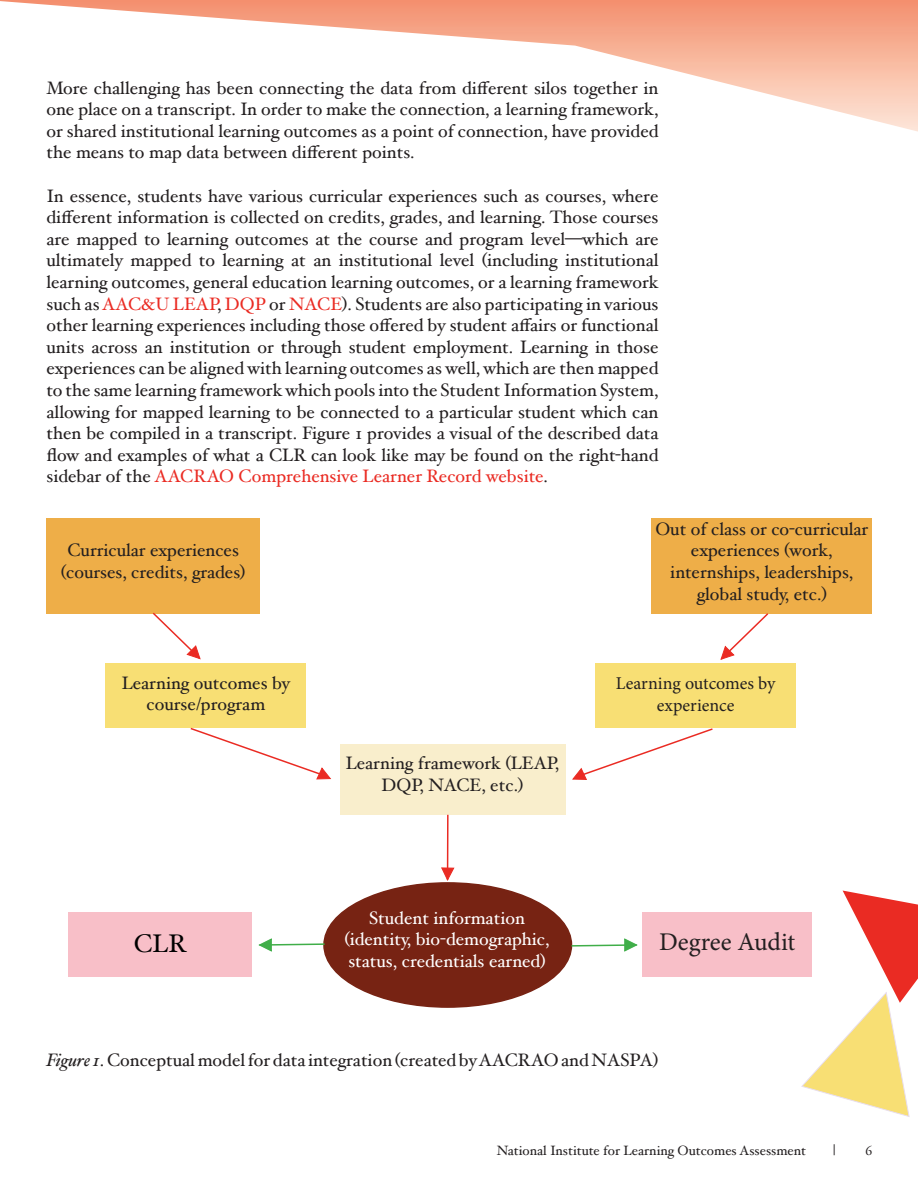
<style>
.page{position:relative;width:918px;height:1188px;background:#fff}
.page>*{position:absolute;margin:0;border:0;box-sizing:border-box;transform-origin:0 0}
.t1{font:25.5px "Minion Pro";color:#231f20}
.t2{font:25.5px "Hoefler Text";color:#000}
.t3{font:18px/21.6px "Hoefler Text";color:#231f20;text-align:center}
.t4{font:18px/21.6px "Hoefler Text";color:#fff;text-align:center}
.t5{font:18px/21.6px "Minion Pro";color:#231f20;text-align:center}
.t6{font:15px "Hoefler Text";color:#231f20}
.t7{font:13.5px "Hoefler Text";color:#231f20}
.t8{font:13.5px "Adobe Garamond Pro";color:#231f20}
.s1{color:#ea2b23}
.s2{font-style:italic}
</style>
<div class="page">
<svg style="left:0;top:0;width:918px;height:132px"></svg>
<svg style="left:801px;top:891px;width:117px;height:226px"></svg>
<div style="left:46px;top:518px;width:214px;height:95px;background:#eeae48"></div>
<div style="left:652px;top:518px;width:220px;height:95px;background:#eeae48"></div>
<div style="left:596px;top:663px;width:200px;height:65px;background:#f8df74"></div>
<div style="left:106px;top:663px;width:200px;height:65px;background:#f8df74"></div>
<div style="left:340px;top:745px;width:226px;height:70px;background:#f9eecc"></div>
<div style="left:68px;top:913px;width:184px;height:64px;background:#f8bfc8"></div>
<div style="left:643px;top:913px;width:169px;height:64px;background:#f8bfc8"></div>
<div style="left:324px;top:883px;width:248px;height:124px;background:#772313;border-radius:50%"></div>
<svg style="left:151px;top:612px;width:51px;height:48px"></svg>
<svg style="left:719px;top:613px;width:51px;height:47px"></svg>
<hr style="left:447px;top:815px;width:2px;height:65px;background:#ea2b23">
<svg style="left:441px;top:867px;width:13px;height:14px"></svg>
<svg style="left:571px;top:938px;width:67px;height:14px"></svg>
<svg style="left:258px;top:938px;width:67px;height:14px"></svg>
<svg style="left:190px;top:727px;width:141px;height:52px"></svg>
<svg style="left:572px;top:727px;width:141px;height:53px"></svg>
<p class="t3" style="left:46px;top:77px;width:614px;text-align:justify">More challenging has been connecting the data from different silos together in one place on a transcript. In order to make the connection, a learning framework, or shared institutional learning outcomes as a point of connection, have provided the means to map data between different points.</p>
<p class="t3" style="left:46px;top:185px;width:614px;text-align:justify">In essence, students have various curricular experiences such as courses, where different information is collected on credits, grades, and learning. Those courses are mapped to learning outcomes at the course and program level—which are ultimately mapped to learning at an institutional level (including institutional learning outcomes, general education learning outcomes, or a learning framework such as <span class="s1">AAC&amp;U LEAP</span>, <span class="s1">DQP</span> or <span class="s1">NACE</span>). Students are also participating in various other learning experiences including those offered by student affairs or functional units across an institution or through student employment. Learning in those experiences can be aligned with learning outcomes as well, which are then mapped to the same learning framework which pools into the Student Information System, allowing for mapped learning to be connected to a particular student which can then be compiled in a transcript. Figure 1 provides a visual of the described data flow and examples of what a CLR can look like may be found on the right-hand sidebar of the <span class="s1">AACRAO Comprehensive Learner Record website</span>.</p>
<p class="t3" style="left:61px;top:539px;width:186px">Curricular experiences (courses, credits, grades)</p>
<p class="t3" style="left:122px;top:672px;width:170px">Learning outcomes by course/program</p>
<p class="t3" style="left:346px;top:752px;width:215px">Learning framework (LEAP,<br>DQP, NACE, etc.)</p>
<p class="t3" style="left:655px;top:518px;width:214px">Out of class or co-curricular experiences (work, internships, leaderships, global study, etc.)</p>
<p class="t5" style="left:616px;top:673px;width:161px">Learning outcomes by experience</p>
<p class="t4" style="left:344px;top:907px;width:207px">Student information (identity, bio-demographic, status, credentials earned)</p>
<h1 class="t2" style="left:134px;top:928px;width:55px">CLR</h1>
<h1 class="t1" style="left:659px;top:925px;width:138px">Degree Audit</h1>
<p class="t3" style="left:46px;top:1049px;width:614px"><span class="s2">Figure 1</span>. Conceptual model for data integration (created by AACRAO and NASPA)</p>
<p class="t7" style="left:497px;top:1143px;width:311px">National Institute for Learning Outcomes Assessment</p>
<p class="t6" style="left:833px;top:1141px;width:4px">|</p>
<p class="t8" style="left:866px;top:1143px;width:8px">6</p>
</div>
